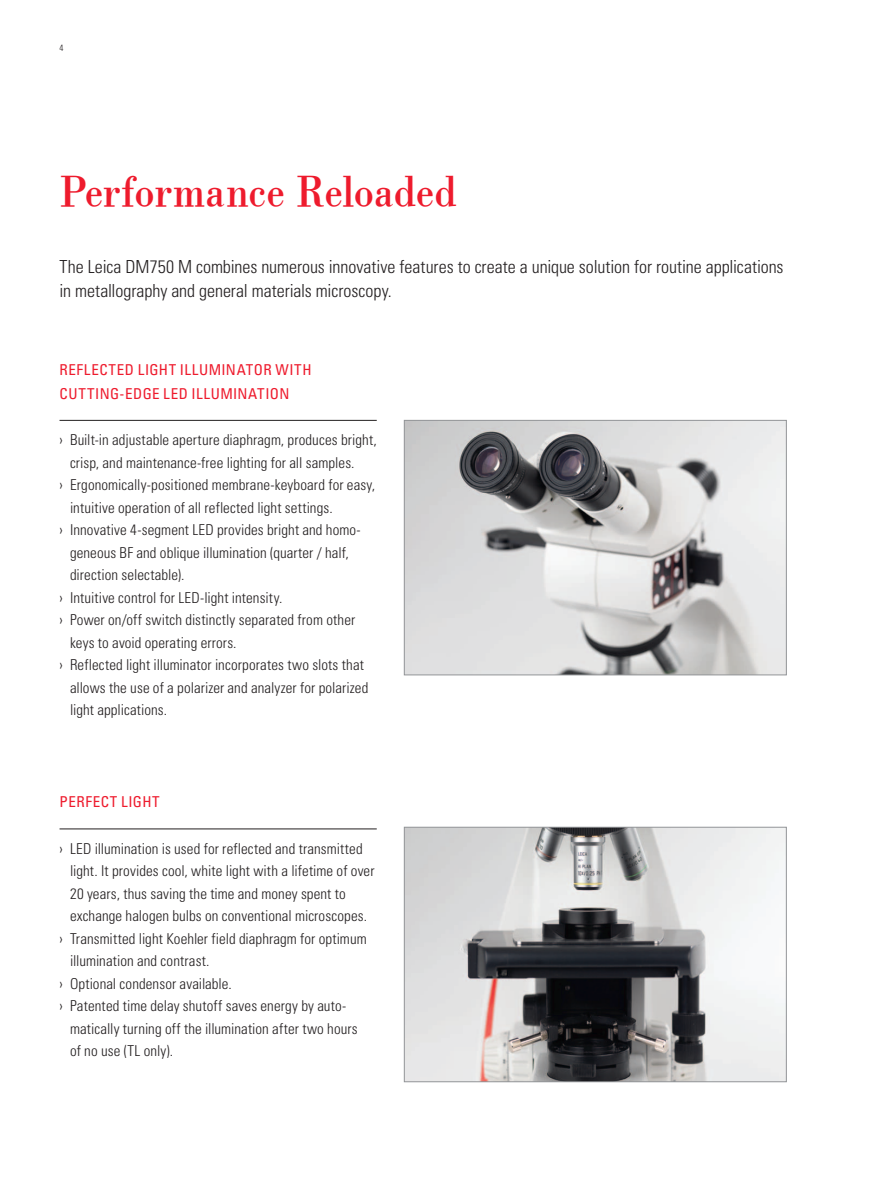
<style>
.page{position:relative;width:893px;height:1191px;background:#fff}
.page>*{position:absolute;margin:0;border:0;box-sizing:border-box;transform-origin:0 0}
.t1{font:45px "Leicana";letter-spacing:-.005em;color:#ee1b2d}
.t2{font:300 condensed 18px/24px "Univers LT Std";color:#231f20}
.t3{font:300 condensed 15px "Univers LT Std";letter-spacing:.005em;color:#231f20}
.t4{font:condensed 15px "Univers LT Std";letter-spacing:.04em;color:#ee1b2d}
.t5{font:300 condensed 9px "Univers LT Std";color:#231f20}
</style>
<div class="page">
<img style="left:406px;top:422px;width:379px;height:251px">
<div style="left:404px;top:420px;width:383px;height:255px;border:1px solid #939598"></div>
<img style="left:406px;top:829px;width:379px;height:251px">
<div style="left:404px;top:827px;width:383px;height:255px;border:1px solid #939598"></div>
<hr style="left:60px;top:828px;width:317px;height:1px;background:#231f20">
<hr style="left:60px;top:420px;width:317px;height:1px;background:#231f20">
<p class="t5" style="left:60px;top:42px;width:5px">4</p>
<h1 class="t1" style="left:60px;top:164px;width:399px">Performance Reloaded</h1>
<p class="t2" style="left:60px;top:254px;width:726px">The Leica DM750 M combines numerous innovative features to create a unique solution for routine applications in metallography and general materials microscopy.</p>
<p class="t4" style="left:60px;top:360px;width:34px">REFLECTED</p>
<p class="t4" style="left:138px;top:360px;width:9px">LIGHT</p>
<p class="t4" style="left:180px;top:360px;width:39px">ILLUMINATO</p>
<p class="t4" style="left:263px;top:360px;width:22px">R WITH</p>
<p class="t4" style="left:60px;top:384px;width:28px">CUTTING</p>
<p class="t4" style="left:120px;top:384px;width:15px">-EDGE</p>
<p class="t4" style="left:163px;top:384px;width:67px">LED ILLUMINATION</p>
<p class="t3" style="left:60px;top:431px;width:319px">› Built-in adjustable aperture diaphragm, produces bright,</p>
<p class="t3" style="left:70px;top:453px;width:286px">crisp, and maintenance-free lighting for all samples.</p>
<p class="t3" style="left:60px;top:476px;width:317px">› Ergonomically-positioned membrane-keyboard for easy,</p>
<p class="t3" style="left:70px;top:498px;width:264px">intuitive operation of all reflected light settings.</p>
<p class="t3" style="left:60px;top:521px;width:303px">› Innovative 4-segment LED provides bright and homo-</p>
<p class="t3" style="left:70px;top:543px;width:280px">geneous BF and oblique illumination (quarter / half,</p>
<p class="t3" style="left:70px;top:566px;width:116px">direction selectable).</p>
<p class="t3" style="left:60px;top:588px;width:224px">› Intuitive control for LED-light intensity.</p>
<p class="t3" style="left:60px;top:611px;width:297px">› Power on/off switch distinctly separated from other</p>
<p class="t3" style="left:70px;top:633px;width:168px">keys to avoid operating errors.</p>
<p class="t3" style="left:60px;top:656px;width:306px">› Reflected light illuminator incorporates two slots that</p>
<p class="t3" style="left:70px;top:678px;width:300px">allows the use of a polarizer and analyzer for polarized</p>
<p class="t3" style="left:70px;top:701px;width:99px">light applications.</p>
<p class="t4" style="left:60px;top:792px;width:43px">PERFECT</p>
<p class="t4" style="left:121px;top:792px;width:9px">LIGHT</p>
<p class="t3" style="left:60px;top:839px;width:305px">› LED illumination is used for reflected and transmitted</p>
<p class="t3" style="left:70px;top:862px;width:306px">light. It provides cool, white light with a lifetime of over</p>
<p class="t3" style="left:70px;top:884px;width:277px">20 years, thus saving the time and money spent to</p>
<p class="t3" style="left:70px;top:907px;width:299px">exchange halogen bulbs on conventional microscopes.</p>
<p class="t3" style="left:60px;top:929px;width:309px">› Transmitted light Koehler field diaphragm for optimum</p>
<p class="t3" style="left:70px;top:952px;width:141px">illumination and contrast.</p>
<p class="t3" style="left:60px;top:974px;width:174px">› Optional condensor available.</p>
<p class="t3" style="left:60px;top:997px;width:287px">› Patented time delay shutoff saves energy by auto-</p>
<p class="t3" style="left:70px;top:1019px;width:289px">matically turning off the illumination after two hours</p>
<p class="t3" style="left:70px;top:1042px;width:105px">of no use (TL only).</p>
</div>
